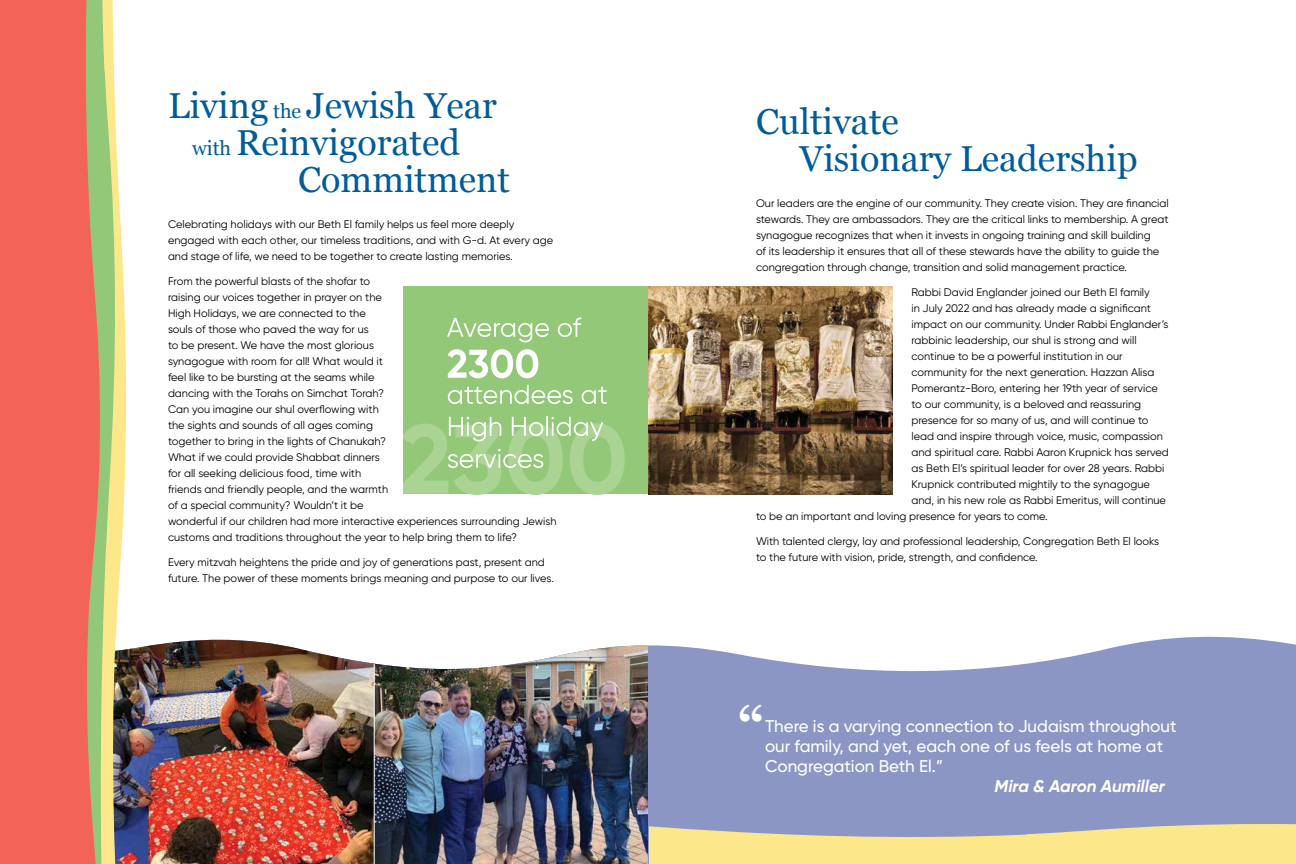
<style>
.page{position:relative;width:1296px;height:864px;background:#fff}
.page>*{position:absolute;margin:0;border:0;box-sizing:border-box;transform-origin:0 0}
.t1{font:700 50px "Georgia";color:#fff}
.t2{font:36px/37px "Georgia";color:#005c9a;text-align:center}
.t3{font:500 17px/20px "Gilroy";color:#fff}
.t4{font:italic 700 17px "Gilroy";color:#fff}
.t5{font:11px/16px "Gilroy";color:#000}
.s1{font-size:20px}
</style>
<div class="page">
<img style="left:128px;top:636px;width:1168px;height:228px">
<svg style="left:361px;top:637px;width:287px;height:227px"></svg>
<img style="left:368px;top:645px;width:280px;height:219px">
<img style="left:128px;top:640px;width:246px;height:24px">
<hr style="left:374px;top:637px;width:1px;height:227px;background:#fff">
<svg style="left:649px;top:822px;width:647px;height:42px;background:#e2d597"></svg>
<img style="left:117px;top:160px;width:11px;height:704px">
<svg style="left:102px;top:0;width:15px;height:864px;background:#c8d483"></svg>
<svg style="left:0;top:0;width:102px;height:864px;background:#e76d5a"></svg>
<div style="left:404px;top:286px;width:244px;height:208px;background:#92c878"></div>
<img style="left:648px;top:286px;width:244px;height:208px">
<svg style="left:404px;top:416px;width:221px;height:78px"></svg>
<svg style="left:448px;top:385px;width:159px;height:19px"></svg>
<svg style="left:448px;top:349px;width:90px;height:29px"></svg>
<svg style="left:447px;top:317px;width:134px;height:25px"></svg>
<h2 class="t2" style="left:168px;top:86px;width:330px">Living <span class="s1">the</span> Jewish Year <span class="s1">with</span> Reinvigorated</h2>
<h2 class="t2" style="left:298px;top:160px;width:213px">Commitment</h2>
<p class="t5" style="left:168px;top:216px;width:387px">Celebrating holidays with our Beth El family helps us feel more deeply engaged with each other, our timeless traditions, and with G-d. At every age and stage of life, we need to be together to create lasting memories.</p>
<p class="t5" style="left:168px;top:273px;width:390px">From the powerful blasts of the shofar to<br>raising our voices together in prayer on the<br>High Holidays, we are connected to the<br>souls of those who paved the way for us<br>to be present. We have the most glorious<br>synagogue with room for all! What would it<br>feel like to be bursting at the seams while<br>dancing with the Torahs on Simchat Torah?<br>Can you imagine our shul overflowing with<br>the sights and sounds of all ages coming<br>together to bring in the lights of Chanukah?<br>What if we could provide Shabbat dinners<br>for all seeking delicious food, time with<br>friends and friendly people, and the warmth<br>of a special community? Wouldn’t it be<br>wonderful if our children had more interactive experiences surrounding Jewish customs and traditions throughout the year to help bring them to life?</p>
<p class="t5" style="left:168px;top:554px;width:387px">Every mitzvah heightens the pride and joy of generations past, present and future. The power of these moments brings meaning and purpose to our lives.</p>
<h2 class="t2" style="left:799px;top:102px;width:340px;text-align:left;text-indent:-43px">Cultivate<br>Visionary Leadership</h2>
<p class="t5" style="left:756px;top:195px;width:414px">Our leaders are the engine of our community. They create vision. They are financial stewards. They are ambassadors. They are the critical links to membership. A great synagogue recognizes that when it invests in ongoing training and skill building<br>of its leadership it ensures that all of these stewards have the ability to guide the congregation through change, transition and solid management practice.</p>
<p class="t5" style="left:911px;top:284px;width:240px">Rabbi David Englander joined our Beth El family</p>
<p class="t5" style="left:911px;top:300px;width:241px">in July 2022 and has already made a significant</p>
<p class="t5" style="left:911px;top:316px;width:259px">impact on our community. Under Rabbi Englander’s</p>
<p class="t5" style="left:911px;top:332px;width:227px">rabbinic leadership, our shul is strong and will</p>
<p class="t5" style="left:911px;top:348px;width:213px">continue to be a powerful institution in our</p>
<p class="t5" style="left:911px;top:364px;width:244px">community for the next generation. Hazzan Alisa</p>
<p class="t5" style="left:911px;top:380px;width:248px">Pomerantz-Boro, entering her 19th year of service</p>
<p class="t5" style="left:911px;top:396px;width:231px">to our community, is a beloved and reassuring</p>
<p class="t5" style="left:911px;top:412px;width:239px">presence for so many of us, and will continue to</p>
<p class="t5" style="left:911px;top:428px;width:253px">lead and inspire through voice, music, compassion</p>
<p class="t5" style="left:911px;top:444px;width:259px">and spiritual care. Rabbi Aaron Krupnick has served</p>
<p class="t5" style="left:911px;top:460px;width:254px">as Beth El’s spiritual leader for over 28 years. Rabbi</p>
<p class="t5" style="left:911px;top:476px;width:240px">Krupnick contributed mightily to the synagogue</p>
<p class="t5" style="left:911px;top:492px;width:256px">and, in his new role as Rabbi Emeritus, will continue</p>
<p class="t5" style="left:756px;top:508px;width:293px">to be an important and loving presence for years to come.</p>
<p class="t5" style="left:756px;top:533px;width:405px">With talented clergy, lay and professional leadership, Congregation Beth El looks to the future with vision, pride, strength, and confidence.</p>
<h1 class="t1" style="left:738px;top:687px;width:27px">“</h1>
<h3 class="t3" style="left:765px;top:716px;width:413px">There is a varying connection to Judaism throughout our family, and yet, each one of us feels at home at<br>Congregation Beth El.”</h3>
<h3 class="t4" style="left:994px;top:775px;width:172px">Mira &amp; Aaron Aumiller</h3>
</div>
